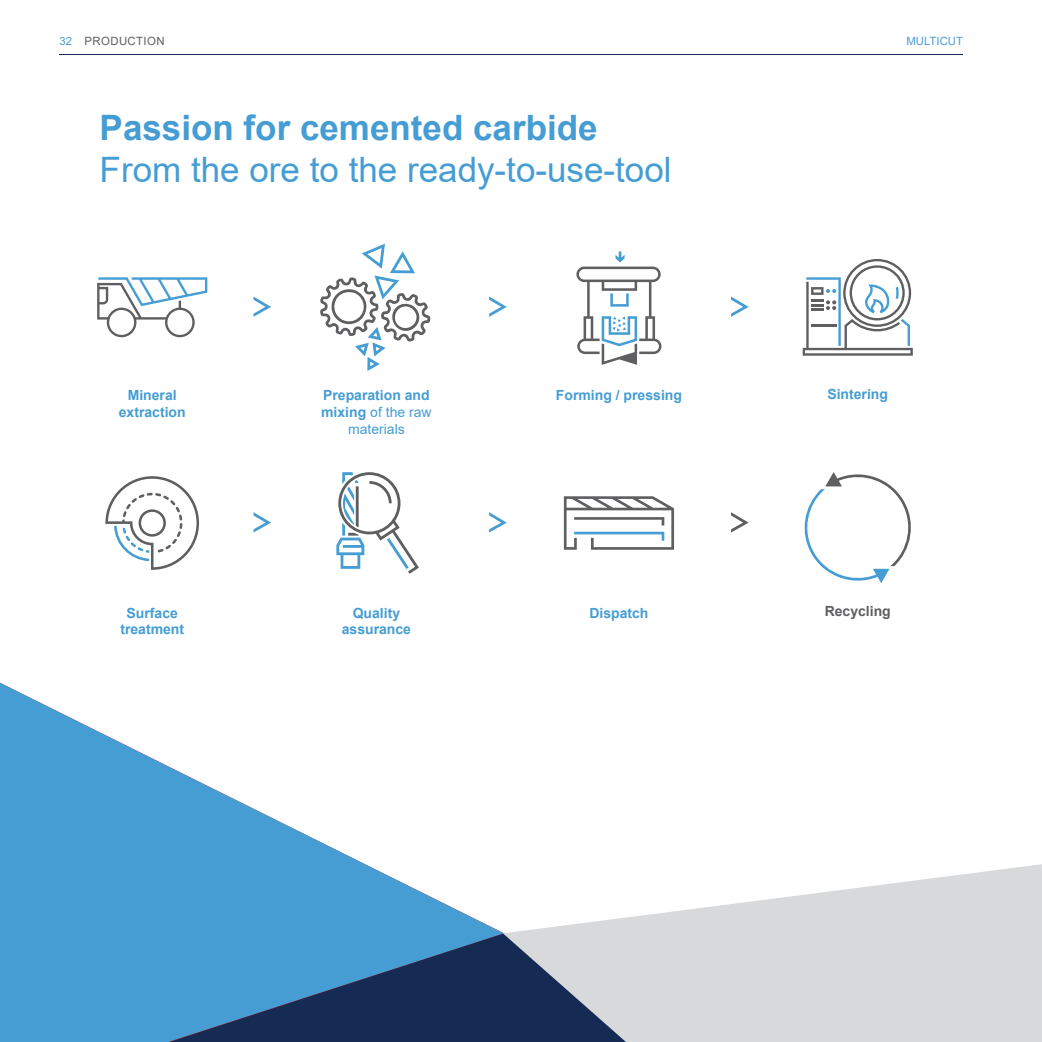
<style>
.page{position:relative;width:1042px;height:1042px;background:#fff}
.page>*{position:absolute;margin:0;border:0;box-sizing:border-box;transform-origin:0 0}
.t1{font:35px "Arial";color:#459dd4}
.t2{font:700 35px "Arial";color:#459dd4}
.t3{font:700 14px/16.8px "Arial";color:#459dd4;text-align:center}
.t4{font:700 14px "Arial";color:#5f5f62}
.t5{font:11.38px "Arial";letter-spacing:.035em;color:#5f5f62}
.t6{font:11.38px "Arial";color:#4e9ed6}
.s1{color:#4e9ed6}
.s2{font-weight:400}
</style>
<div class="page">
<svg style="left:0;top:683px;width:503px;height:359px;fill:#459dd4"></svg>
<svg style="left:169px;top:933px;width:334px;height:109px"></svg>
<svg style="left:503px;top:864px;width:539px;height:178px;fill:#d8d9db"></svg>
<svg style="left:253px;top:296px;width:18px;height:21px"></svg>
<svg style="left:489px;top:296px;width:18px;height:21px"></svg>
<svg style="left:731px;top:296px;width:17px;height:21px"></svg>
<svg style="left:320px;top:244px;width:110px;height:127px"></svg>
<svg style="left:97px;top:277px;width:110px;height:60px"></svg>
<svg style="left:802px;top:259px;width:111px;height:97px"></svg>
<svg style="left:253px;top:512px;width:18px;height:20px"></svg>
<svg style="left:489px;top:512px;width:18px;height:20px"></svg>
<svg style="left:731px;top:512px;width:17px;height:20px"></svg>
<svg style="left:105px;top:476px;width:94px;height:94px"></svg>
<svg style="left:336px;top:472px;width:83px;height:102px"></svg>
<svg style="left:564px;top:496px;width:110px;height:54px"></svg>
<svg style="left:576px;top:251px;width:85px;height:114px"></svg>
<svg style="left:804px;top:472px;width:107px;height:111px"></svg>
<hr style="left:60px;top:54px;width:902px;height:1px;background:#152b53">
<p class="t5" style="left:60px;top:33px;width:107px"><span class="s1">32</span> PRODUCTION</p>
<p class="t6" style="left:906px;top:33px;width:58px">MULTICUT</p>
<h1 class="t2" style="left:100px;top:103px;width:499px">Passion for cemented carbide</h1>
<h1 class="t1" style="left:100px;top:146px;width:573px">From the ore to the ready-to-use-tool</h1>
<p class="t3" style="left:119px;top:387px;width:68px">Mineral extraction</p>
<p class="t3" style="left:321px;top:387px;width:112px">Preparation and mixing <span class="s2">of the raw materials</span></p>
<p class="t3" style="left:556px;top:387px;width:128px">Forming / pressing</p>
<p class="t3" style="left:827px;top:386px;width:62px">Sintering</p>
<p class="t3" style="left:120px;top:604px;width:65px">Surface treatment</p>
<p class="t3" style="left:342px;top:604px;width:71px">Quality assurance</p>
<p class="t3" style="left:589px;top:604px;width:61px">Dispatch</p>
<p class="t4" style="left:824px;top:601px;width:68px">Recycling</p>
</div>
